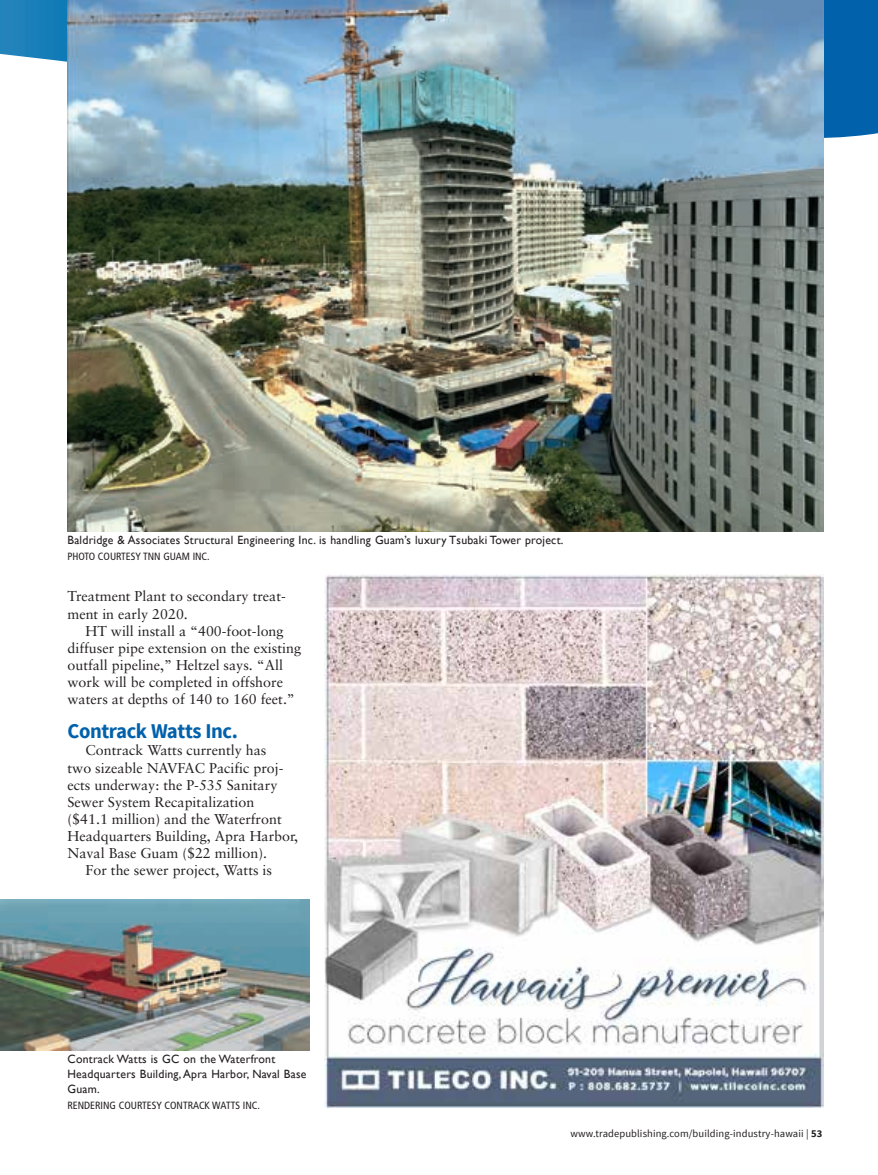
<style>
.page{position:relative;width:878px;height:1175px;background:#fff}
.page>*{position:absolute;margin:0;border:0;box-sizing:border-box;transform-origin:0 0}
.t1{font:700 21px "Source Sans Pro";letter-spacing:-.02em;color:#0161ab}
.t2{font:14.25px/17.1px "Sabon";color:#231f20}
.t3{font:12px/15px "Gill Sans";letter-spacing:.02em;color:#231f20}
.t4{font:condensed 10.5px "Frutiger";color:#231f20}
.t5{font:10.5px "Source Sans Pro";letter-spacing:.01em;color:#231f20}
.s1{font-weight:700}
</style>
<div class="page">
<svg style="left:0;top:0;width:878px;height:138px"></svg>
<img style="left:67px;top:0;width:757px;height:531px">
<img style="left:0;top:899px;width:309px;height:151px">
<img style="left:324px;top:574px;width:500px;height:533px">
<p class="t3" style="left:67px;top:532px;width:497px">Baldridge &amp; Associates Structural Engineering Inc. is handling Guam’s luxury Tsubaki Tower project.</p>
<p class="t4" style="left:67px;top:550px;width:144px">PHOTO COURTESY TNN GUAM INC.</p>
<p class="t2" style="left:67px;top:588px;width:220px">Treatment Plant to secondary treat&shy;ment in early 2020.</p>
<p class="t2" style="left:67px;top:622px;width:235px;text-indent:18px">HT will install a “400-foot-long diffuser pipe extension on the existing outfall pipeline,” Heltzel says. “All work will be completed in offshore waters at depths of 140 to 160 feet.”</p>
<h1 class="t1" style="left:67px;top:718px;width:172px">Contrack Watts Inc.</h1>
<p class="t2" style="left:86px;top:741px;width:182px">Contrack Watts currently has</p>
<p class="t2" style="left:67px;top:759px;width:217px">two sizeable NAVFAC Pacific proj-</p>
<p class="t2" style="left:67px;top:776px;width:211px">ects underway: the P-535 Sanitary</p>
<p class="t2" style="left:67px;top:793px;width:188px">Sewer System Recapitalization</p>
<p class="t2" style="left:67px;top:810px;width:216px">($41.1 million) and the Waterfront</p>
<p class="t2" style="left:67px;top:827px;width:232px">Headquarters Building, Apra Harbor,</p>
<p class="t2" style="left:67px;top:844px;width:201px">Naval Base Guam ($22 million).</p>
<p class="t2" style="left:86px;top:861px;width:188px">For the sewer project, Watts is</p>
<p class="t3" style="left:67px;top:1051px;width:240px">Contrack Watts is GC on the Waterfront<br>Headquarters Building, Apra Harbor, Naval Base<br>Guam.</p>
<p class="t4" style="left:67px;top:1099px;width:194px">RENDERING COURTESY CONTRACK WATTS INC.</p>
<p class="t5" style="left:570px;top:1126px;width:253px">www.tradepublishing.com/building-industry-hawaii | <span class="s1">53</span></p>
</div>
